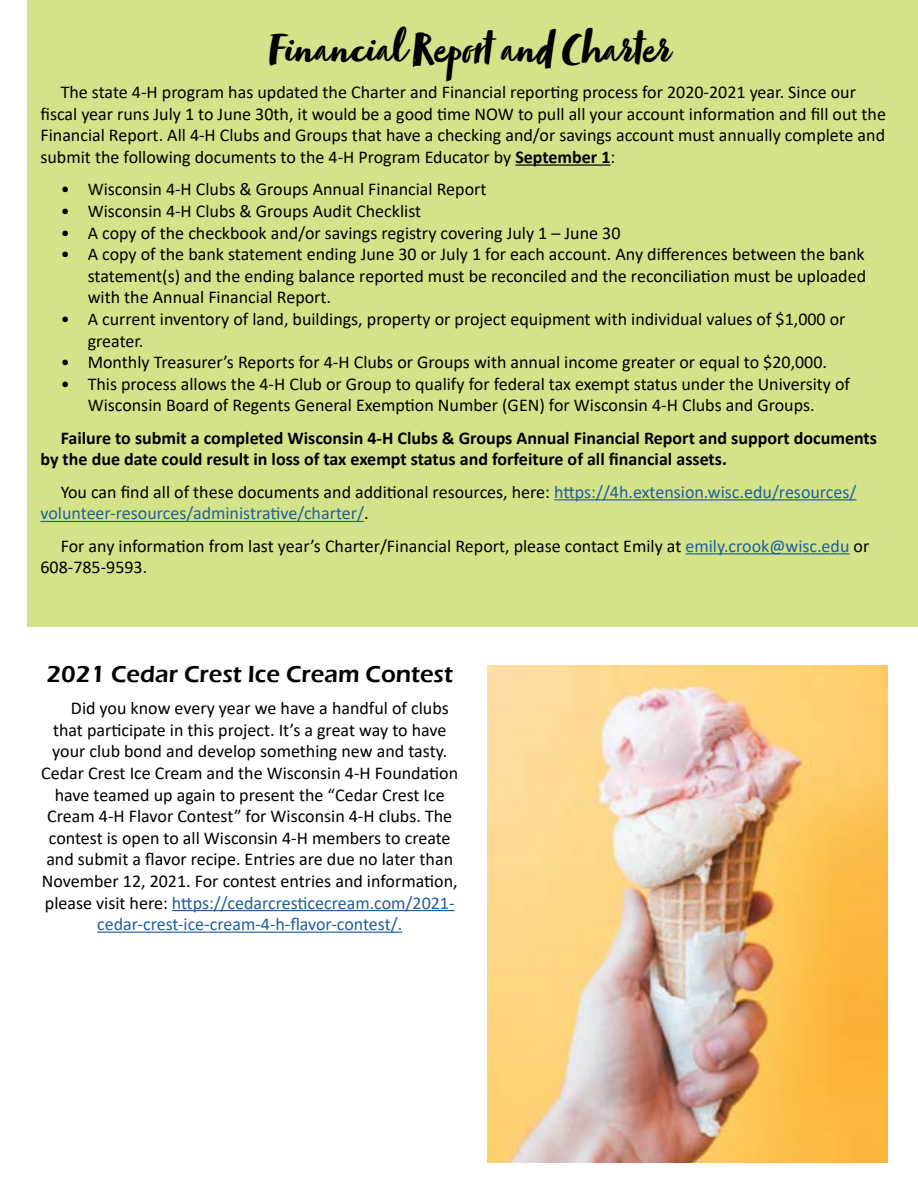
<style>
.page{position:relative;width:918px;height:1188px;background:#fff}
.page>*{position:absolute;margin:0;border:0;box-sizing:border-box;transform-origin:0 0}
.t1{font:48px "Zooja Pro";color:#000}
.t2{font:600 24px "Eras ITC";color:#000}
.t3{font:18px/21.6px "Calibri";color:#000}
.t4{font:18px/21.6px "Calibri";color:#215e9e}
.t5{font:700 18px/21.6px "Calibri";color:#000}
.s1{font-weight:700}
.s2{color:#000}
.s3{color:#215e9e}
</style>
<div class="page">
<div style="left:27px;top:0;width:891px;height:626px;background:#d4e38a"></div>
<hr style="left:515px;top:164px;width:96px;height:2px;background:#000">
<hr style="left:554px;top:499px;width:303px;height:1px;background:#215e9e">
<hr style="left:40px;top:521px;width:324px;height:1px;background:#215e9e">
<hr style="left:686px;top:553px;width:164px;height:1px;background:#215e9e">
<hr style="left:172px;top:910px;width:283px;height:1px;background:#215e9e">
<hr style="left:97px;top:932px;width:305px;height:1px;background:#215e9e">
<img style="left:488px;top:665px;width:399px;height:497px">
<h1 class="t1" style="left:268px;top:20px;width:399px">Financial Report and Charter</h1>
<p class="t3" style="left:40px;top:81px;width:847px;text-indent:20px">The state 4-H program has updated the Charter and Financial reporting process for 2020-2021 year. Since our fiscal year runs July 1 to June 30th, it would be a good time NOW to pull all your account information and fill out the Financial Report. All 4-H Clubs and Groups that have a checking and/or savings account must annually complete and submit the following documents to the 4-H Program Educator by <span class="s1">September 1</span>:</p>
<p class="t3" style="left:61px;top:178px;width:427px">• Wisconsin 4-H Clubs &amp; Groups Annual Financial Report</p>
<p class="t3" style="left:61px;top:200px;width:362px">• Wisconsin 4-H Clubs &amp; Groups Audit Checklist</p>
<p class="t3" style="left:61px;top:221px;width:561px">• A copy of the checkbook and/or savings registry covering July 1 – June 30</p>
<p class="t3" style="left:88px;top:243px;width:780px;text-align:justify;text-indent:-27px">• A copy of the bank statement ending June 30 or July 1 for each account. Any differences between the bank statement(s) and the ending balance reported must be reconciled and the reconciliation must be uploaded with the Annual Financial Report.</p>
<p class="t3" style="left:88px;top:308px;width:759px;text-indent:-27px">• A current inventory of land, buildings, property or project equipment with individual values of $1,000 or greater.</p>
<p class="t3" style="left:61px;top:351px;width:768px">• Monthly Treasurer’s Reports for 4-H Clubs or Groups with annual income greater or equal to $20,000.</p>
<p class="t3" style="left:61px;top:373px;width:791px;text-align:center">• This process allows the 4-H Club or Group to qualify for federal tax exempt status under the University of<br>Wisconsin Board of Regents General Exemption Number (GEN) for Wisconsin 4-H Clubs and Groups.</p>
<p class="t5" style="left:40px;top:427px;width:838px;text-indent:20px">Failure to submit a completed Wisconsin 4-H Clubs &amp; Groups Annual Financial Report and support documents by the due date could result in loss of tax exempt status and forfeiture of all financial assets.</p>
<p class="t4" style="left:40px;top:481px;width:818px;text-indent:20px"><span class="s2">You can find all of these documents and additional resources, here:</span> https://4h.extension.wisc.edu/resources/ volunteer-resources/administrative/charter/<span class="s2">.</span></p>
<p class="t3" style="left:40px;top:535px;width:830px;text-indent:20px">For any information from last year’s Charter/Financial Report, please contact Emily at <span class="s3">emily.crook@wisc.edu</span> or<br>608-785-9593.</p>
<h2 class="t2" style="left:46px;top:660px;width:408px">2021 Cedar Crest Ice Cream Contest</h2>
<p class="t3" style="left:71px;top:697px;width:379px">Did you know every year we have a handful of clubs</p>
<p class="t3" style="left:53px;top:719px;width:395px">that participate in this project. It’s a great way to have</p>
<p class="t3" style="left:52px;top:740px;width:396px">your club bond and develop something new and tasty.</p>
<p class="t3" style="left:41px;top:762px;width:418px">Cedar Crest Ice Cream and the Wisconsin 4-H Foundation</p>
<p class="t3" style="left:55px;top:783px;width:391px">have teamed up again to present the “Cedar Crest Ice</p>
<p class="t3" style="left:47px;top:805px;width:406px">Cream 4-H Flavor Contest” for Wisconsin 4-H clubs. The</p>
<p class="t3" style="left:49px;top:827px;width:403px">contest is open to all Wisconsin 4-H members to create</p>
<p class="t3" style="left:46px;top:848px;width:408px">and submit a flavor recipe. Entries are due no later than</p>
<p class="t3" style="left:42px;top:870px;width:417px">November 12, 2021. For contest entries and information,</p>
<p class="t4" style="left:45px;top:891px;width:411px"><span class="s2">please visit here:</span> https://cedarcresticecream.com/2021-</p>
<p class="t4" style="left:97px;top:913px;width:307px">cedar-crest-ice-cream-4-h-flavor-contest/.</p>
</div>
